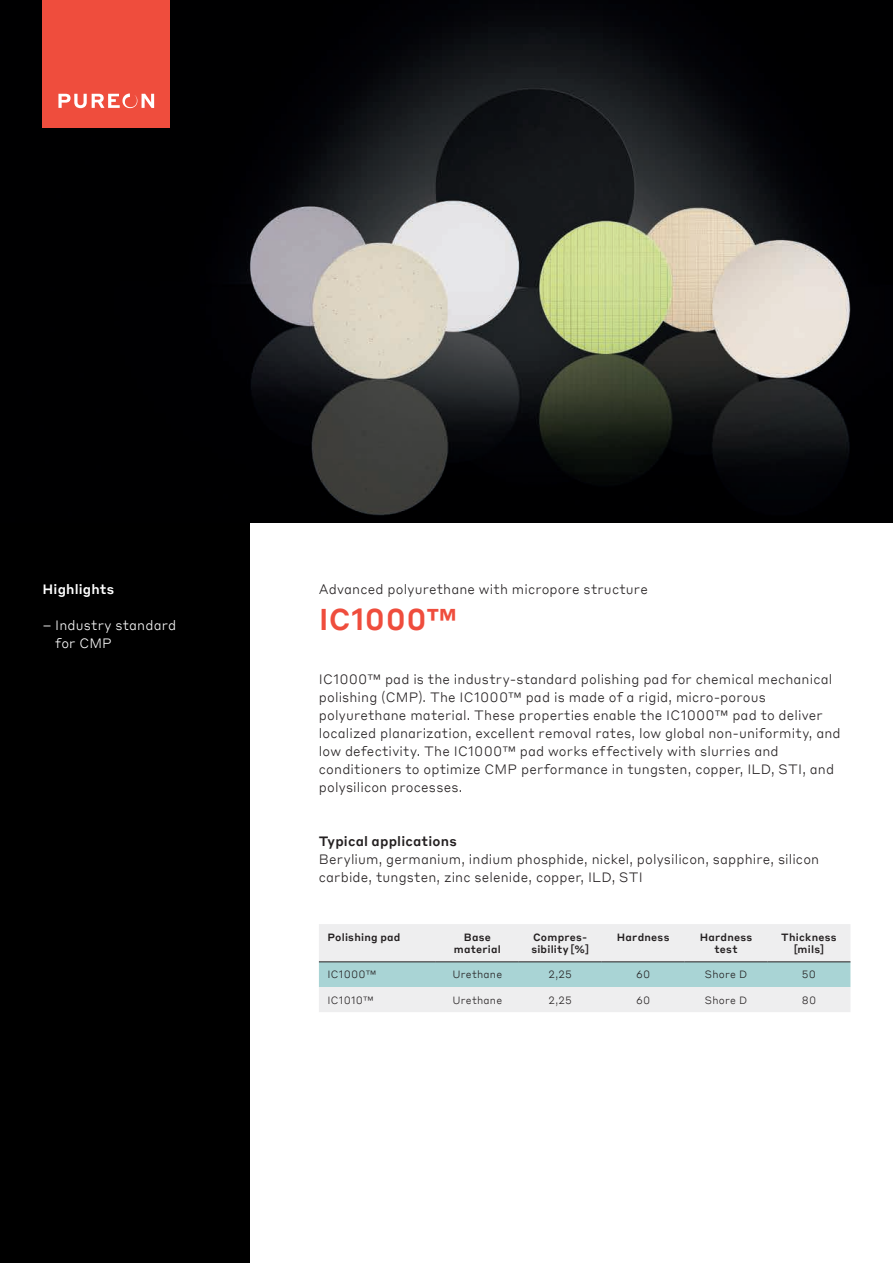
<style>
.page{position:relative;width:893px;height:1263px;background:#fff}
.page>*{position:absolute;margin:0;border:0;box-sizing:border-box;transform-origin:0 0}
.t1{font:500 30px "Styrene BTT";color:#ef4d3d}
.t2{font:300 13.5px/18px "Styrene BTT";letter-spacing:.01em;color:#231f20}
.t3{font:300 13.5px/18px "Styrene BTT";letter-spacing:.01em;color:#fff}
.t4{font:500 13.5px "Styrene BTT";letter-spacing:.01em;color:#231f20}
.t5{font:500 13.5px "Styrene BTT";letter-spacing:.01em;color:#fff}
.t6{font:500 10.5px/12.6px "Styrene BTT";letter-spacing:.025em;color:#231f20;text-align:center}
.t7{font:300 10.5px "Styrene BTT";letter-spacing:.02em;color:#231f20}
</style>
<div class="page">
<div style="left:0;top:0;width:250px;height:1263px;background:#000"></div>
<img style="left:42px;top:0;width:851px;height:522px">
<div style="left:43px;top:0;width:127px;height:128px;background:#ef4d3d"></div>
<svg style="left:58px;top:94px;width:96px;height:14px"></svg>
<div style="left:319px;top:924px;width:531px;height:88px;background:#eeeeef"></div>
<div style="left:319px;top:962px;width:531px;height:25px;background:#a9d4d5"></div>
<hr style="left:319px;top:961px;width:117px;height:1px;background:#231f20">
<hr style="left:436px;top:961px;width:83px;height:1px;background:#231f20">
<hr style="left:519px;top:961px;width:83px;height:1px;background:#231f20">
<hr style="left:602px;top:961px;width:83px;height:1px;background:#231f20">
<hr style="left:685px;top:961px;width:82px;height:1px;background:#231f20">
<hr style="left:767px;top:961px;width:83px;height:1px;background:#231f20">
<p class="t5" style="left:43px;top:578px;width:73px">Highlights</p>
<p class="t3" style="left:55px;top:615px;width:122px;text-indent:-13px">– Industry standard for CMP</p>
<p class="t2" style="left:319px;top:579px;width:330px">Advanced polyurethane with micropore structure</p>
<h1 class="t1" style="left:319px;top:594px;width:140px">IC1000™</h1>
<p class="t2" style="left:319px;top:669px;width:523px">IC1000™ pad is the industry-standard polishing pad for chemical mechanical polishing (CMP). The IC1000™ pad is made of a rigid, micro-porous polyurethane material. These properties enable the IC1000™ pad to deliver localized planarization, excellent removal rates, low global non-uniformity, and low defectivity. The IC1000™ pad works effectively with slurries and conditioners to optimize CMP performance in tungsten, copper, ILD, STI, and polysilicon processes.</p>
<p class="t4" style="left:319px;top:830px;width:139px">Typical applications</p>
<p class="t2" style="left:319px;top:849px;width:502px">Berylium, germanium, indium phosphide, nickel, polysilicon, sapphire, silicon carbide, tungsten, zinc selenide, copper, ILD, STI</p>
<p class="t6" style="left:327px;top:930px;width:75px">Polishing pad</p>
<p class="t6" style="left:454px;top:930px;width:48px">Base material</p>
<p class="t6" style="left:531px;top:930px;width:59px;text-align:left">Compres&shy;sibility [%]</p>
<p class="t6" style="left:617px;top:930px;width:54px">Hardness</p>
<p class="t6" style="left:700px;top:930px;width:54px">Hardness test</p>
<p class="t6" style="left:781px;top:930px;width:57px">Thickness [mils]</p>
<p class="t7" style="left:327px;top:966px;width:51px">IC1000™</p>
<p class="t7" style="left:452px;top:966px;width:51px">Urethane</p>
<p class="t7" style="left:549px;top:966px;width:25px">2,25</p>
<p class="t7" style="left:636px;top:966px;width:16px">60</p>
<p class="t7" style="left:705px;top:966px;width:44px">Shore D</p>
<p class="t7" style="left:802px;top:966px;width:16px">50</p>
<p class="t7" style="left:327px;top:991px;width:48px">IC1010™</p>
<p class="t7" style="left:452px;top:991px;width:51px">Urethane</p>
<p class="t7" style="left:549px;top:991px;width:25px">2,25</p>
<p class="t7" style="left:636px;top:991px;width:16px">60</p>
<p class="t7" style="left:705px;top:991px;width:44px">Shore D</p>
<p class="t7" style="left:802px;top:991px;width:16px">80</p>
</div>
